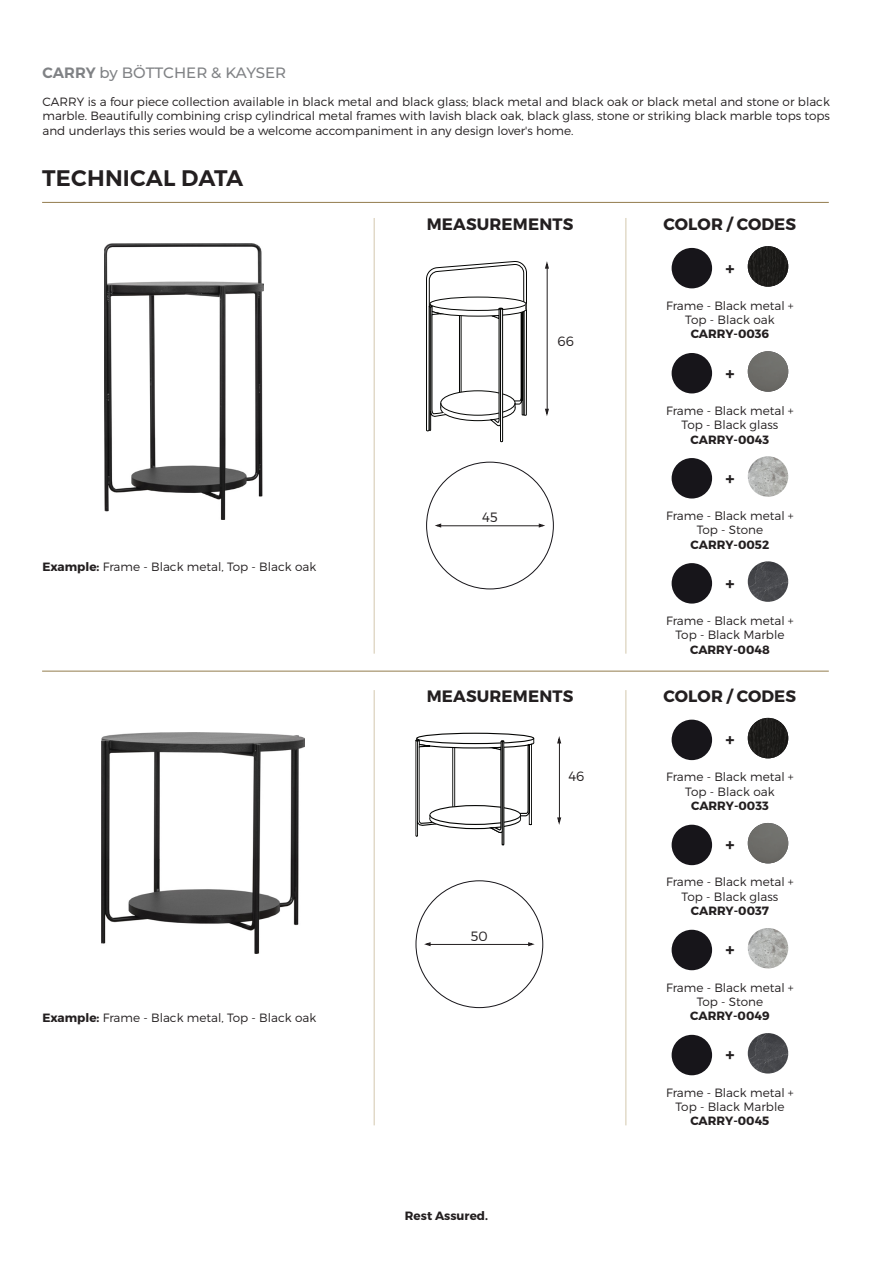
<style>
.page{position:relative;width:893px;height:1263px;background:#fff}
.page>*{position:absolute;margin:0;border:0;box-sizing:border-box;transform-origin:0 0}
.t1{font:600 22.5px "Montserrat";letter-spacing:.01em;color:#231f20}
.t2{font:700 18px "Montserrat";color:#231f20}
.t3{font:700 16.5px "Montserrat";letter-spacing:.01em;color:#231f20}
.t4{font:500 15px "Montserrat";color:#808285}
.t5{font:300 13.5px "Montserrat";color:#231f20}
.t6{font:300 12px/14.4px "Montserrat";color:#231f20;text-align:justify}
.t7{font:700 12px "Montserrat";color:#231f20}
.s1{font-weight:600}
.s2{font-weight:700}
</style>
<div class="page">
<hr style="left:42px;top:671px;width:787px;height:1px;background:#937c4d">
<hr style="left:42px;top:202px;width:787px;height:1px;background:#937c4d">
<hr style="left:626px;top:218px;width:1px;height:436px;background:#d3c8ae">
<hr style="left:374px;top:218px;width:1px;height:436px;background:#d3c8ae">
<div style="left:672px;top:248px;width:40px;height:40px;background:#17151a;border-radius:50%"></div>
<img style="left:748px;top:246px;width:40px;height:41px;border-radius:20px">
<div style="left:672px;top:353px;width:40px;height:40px;background:#17151a;border-radius:50%"></div>
<img style="left:748px;top:351px;width:40px;height:41px;border-radius:20px">
<img style="left:104px;top:243px;width:159px;height:276px">
<hr style="left:626px;top:690px;width:1px;height:435px;background:#d3c8ae">
<hr style="left:374px;top:690px;width:1px;height:435px;background:#d3c8ae">
<div style="left:672px;top:720px;width:40px;height:40px;background:#17151a;border-radius:50%"></div>
<img style="left:748px;top:718px;width:40px;height:40px;border-radius:20px">
<div style="left:672px;top:825px;width:40px;height:40px;background:#17151a;border-radius:50%"></div>
<img style="left:748px;top:823px;width:40px;height:40px;border-radius:20px">
<img style="left:102px;top:732px;width:203px;height:222px">
<hr style="left:559px;top:741px;width:1px;height:78px;background:#231f20">
<svg style="left:557px;top:736px;width:5px;height:8px"></svg>
<svg style="left:557px;top:816px;width:5px;height:9px"></svg>
<svg style="left:417px;top:733px;width:117px;height:10px"></svg>
<div style="left:416px;top:733px;width:118px;height:11px;border:1px solid #040503;border-radius:50%"></div>
<svg style="left:416px;top:737px;width:118px;height:108px"></svg>
<hr style="left:429px;top:944px;width:100px;height:1px;background:#231f20">
<svg style="left:527px;top:942px;width:8px;height:5px"></svg>
<svg style="left:424px;top:942px;width:8px;height:5px"></svg>
<hr style="left:440px;top:525px;width:100px;height:1px;background:#231f20">
<svg style="left:538px;top:523px;width:7px;height:5px"></svg>
<svg style="left:435px;top:523px;width:7px;height:5px"></svg>
<hr style="left:547px;top:266px;width:1px;height:145px;background:#231f20">
<svg style="left:545px;top:261px;width:4px;height:9px"></svg>
<svg style="left:545px;top:408px;width:4px;height:8px"></svg>
<svg style="left:426px;top:261px;width:101px;height:181px"></svg>
<div style="left:672px;top:563px;width:40px;height:41px;background:#17151a;border-radius:50%"></div>
<img style="left:748px;top:561px;width:40px;height:41px;border-radius:20px">
<div style="left:672px;top:1035px;width:40px;height:40px;background:#17151a;border-radius:50%"></div>
<img style="left:748px;top:1033px;width:40px;height:40px;border-radius:20px">
<div style="left:672px;top:458px;width:40px;height:40px;background:#17151a;border-radius:50%"></div>
<img style="left:748px;top:456px;width:40px;height:41px;border-radius:20px">
<div style="left:672px;top:930px;width:40px;height:40px;background:#17151a;border-radius:50%"></div>
<img style="left:748px;top:928px;width:40px;height:40px;border-radius:20px">
<p class="t4" style="left:43px;top:63px;width:245px"><span class="s1">CARRY</span> by BÖTTCHER &amp; KAYSER</p>
<p class="t6" style="left:43px;top:94px;width:789px">CARRY is a four piece collection available in black metal and black glass; black metal and black oak or black metal and stone or black marble. Beautifully combining crisp cylindrical metal frames with lavish black oak, black glass, stone or striking black marble tops tops and underlays this series would be a welcome accompaniment in any design lover's home.</p>
<p class="t1" style="left:42px;top:165px;width:202px">TECHNICAL DATA</p>
<p class="t6" style="left:43px;top:560px;width:275px"><span class="s2">Example:</span> Frame - Black metal, Top - Black oak</p>
<p class="t6" style="left:43px;top:1010px;width:275px"><span class="s2">Example:</span> Frame - Black metal, Top - Black oak</p>
<p class="t3" style="left:427px;top:214px;width:148px">MEASUREMENTS</p>
<p class="t5" style="left:557px;top:333px;width:18px">66</p>
<p class="t5" style="left:482px;top:509px;width:17px">45</p>
<p class="t3" style="left:427px;top:685px;width:148px">MEASUREMENTS</p>
<p class="t5" style="left:471px;top:927px;width:18px">50</p>
<p class="t5" style="left:568px;top:768px;width:17px">46</p>
<p class="t7" style="left:405px;top:1209px;width:85px">Rest Assured.</p>
<p class="t3" style="left:663px;top:214px;width:134px">COLOR / CODES</p>
<p class="t2" style="left:725px;top:257px;width:11px">+</p>
<p class="t6" style="left:666px;top:298px;width:129px">Frame - Black metal +</p>
<p class="t6" style="left:685px;top:312px;width:91px">Top - Black oak</p>
<p class="t7" style="left:691px;top:327px;width:80px">CARRY-0036</p>
<p class="t2" style="left:725px;top:362px;width:11px">+</p>
<p class="t6" style="left:666px;top:403px;width:129px">Frame - Black metal +</p>
<p class="t6" style="left:681px;top:417px;width:98px">Top - Black glass</p>
<p class="t7" style="left:691px;top:432px;width:80px">CARRY-0043</p>
<p class="t2" style="left:725px;top:467px;width:11px">+</p>
<p class="t6" style="left:666px;top:508px;width:129px">Frame - Black metal +</p>
<p class="t6" style="left:697px;top:522px;width:68px">Top - Stone</p>
<p class="t7" style="left:691px;top:537px;width:80px">CARRY-0052</p>
<p class="t2" style="left:725px;top:572px;width:11px">+</p>
<p class="t6" style="left:666px;top:613px;width:129px">Frame - Black metal +</p>
<p class="t6" style="left:675px;top:628px;width:110px">Top - Black Marble</p>
<p class="t7" style="left:690px;top:642px;width:81px">CARRY-0048</p>
<p class="t3" style="left:663px;top:685px;width:134px">COLOR / CODES</p>
<p class="t2" style="left:725px;top:729px;width:11px">+</p>
<p class="t6" style="left:666px;top:770px;width:129px">Frame - Black metal +</p>
<p class="t6" style="left:685px;top:784px;width:91px">Top - Black oak</p>
<p class="t7" style="left:691px;top:798px;width:79px">CARRY-0033</p>
<p class="t2" style="left:725px;top:834px;width:11px">+</p>
<p class="t6" style="left:666px;top:875px;width:129px">Frame - Black metal +</p>
<p class="t6" style="left:681px;top:889px;width:98px">Top - Black glass</p>
<p class="t7" style="left:691px;top:903px;width:80px">CARRY-0037</p>
<p class="t2" style="left:725px;top:939px;width:11px">+</p>
<p class="t6" style="left:666px;top:980px;width:129px">Frame - Black metal +</p>
<p class="t6" style="left:697px;top:994px;width:68px">Top - Stone</p>
<p class="t7" style="left:690px;top:1008px;width:81px">CARRY-0049</p>
<p class="t2" style="left:725px;top:1044px;width:11px">+</p>
<p class="t6" style="left:666px;top:1085px;width:129px">Frame - Black metal +</p>
<p class="t6" style="left:675px;top:1099px;width:110px">Top - Black Marble</p>
<p class="t7" style="left:690px;top:1114px;width:81px">CARRY-0045</p>
</div>
